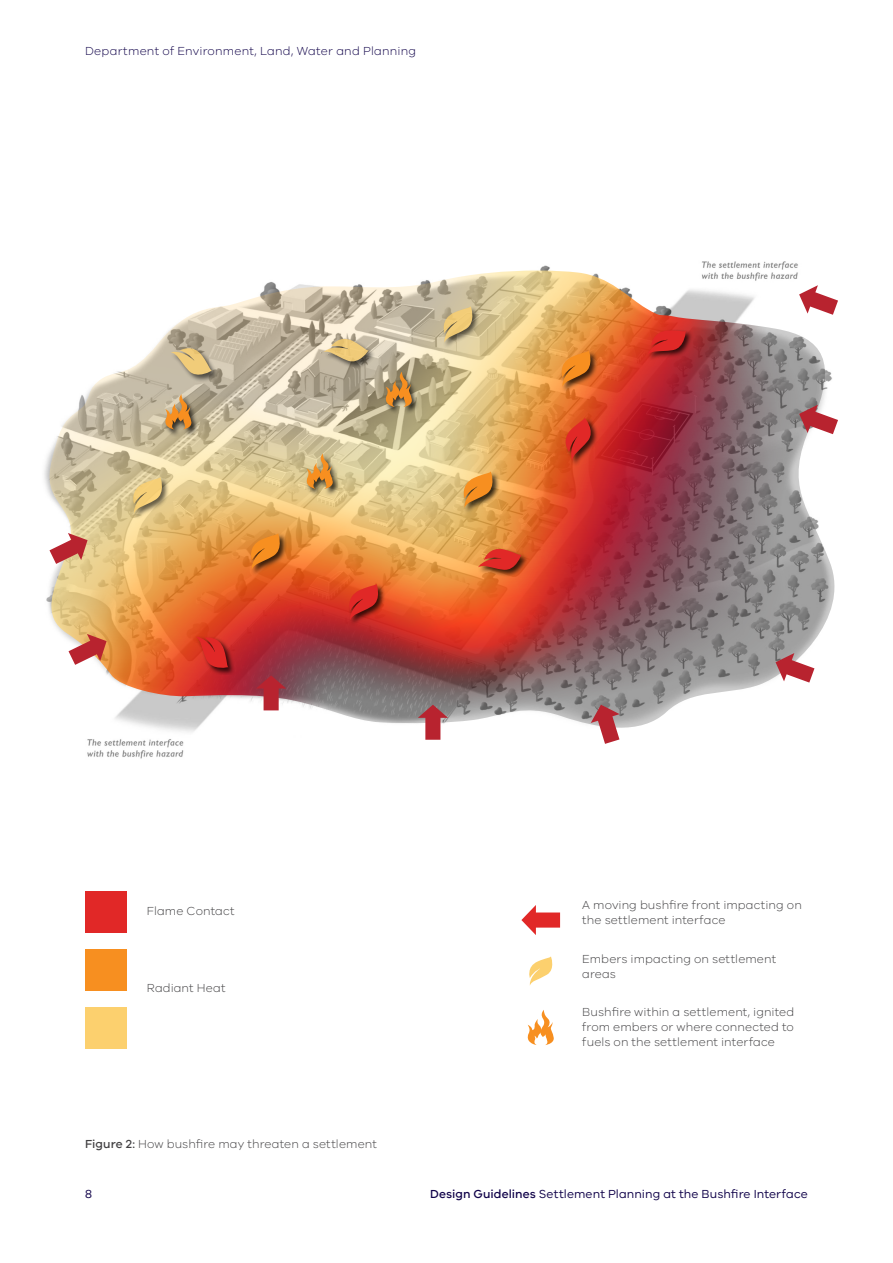
<style>
.page{position:relative;width:893px;height:1263px;background:#fff}
.page>*{position:absolute;margin:0;border:0;box-sizing:border-box;transform-origin:0 0}
.t1{font:300 12px/15px "VIC";letter-spacing:.01em;color:#414042}
.t2{font:12px "VIC";letter-spacing:.01em;color:#100249}
.t3{font:300 12px "VIC";letter-spacing:.015em;color:#100249}
.s1{font-weight:500}
</style>
<div class="page">
<img style="left:48px;top:270px;width:787px;height:460px">
<svg style="left:799px;top:405px;width:39px;height:29px"></svg>
<svg style="left:799px;top:285px;width:39px;height:30px"></svg>
<svg style="left:69px;top:634px;width:38px;height:31px"></svg>
<svg style="left:49px;top:533px;width:39px;height:31px"></svg>
<svg style="left:591px;top:705px;width:29px;height:39px"></svg>
<svg style="left:775px;top:653px;width:39px;height:29px"></svg>
<svg style="left:256px;top:675px;width:30px;height:35px"></svg>
<svg style="left:418px;top:705px;width:30px;height:35px"></svg>
<svg style="left:527px;top:1010px;width:27px;height:35px"></svg>
<svg style="left:521px;top:905px;width:39px;height:30px"></svg>
<div style="left:477px;top:548px;width:51px;height:29px;background:#000;opacity:.75"></div>
<svg style="left:478px;top:546px;width:44px;height:25px"></svg>
<div style="left:348px;top:583px;width:38px;height:44px;background:#000;opacity:.75"></div>
<svg style="left:345px;top:583px;width:38px;height:38px"></svg>
<div style="left:195px;top:635px;width:40px;height:40px;background:#000;opacity:.75"></div>
<svg style="left:195px;top:635px;width:34px;height:36px"></svg>
<div style="left:646px;top:329px;width:47px;height:32px;background:#000;opacity:.75"></div>
<svg style="left:647px;top:330px;width:39px;height:25px"></svg>
<div style="left:323px;top:337px;width:53px;height:32px;background:#000;opacity:.75"></div>
<svg style="left:323px;top:334px;width:46px;height:31px"></svg>
<div style="left:442px;top:305px;width:38px;height:45px;background:#000;opacity:.75"></div>
<svg style="left:440px;top:305px;width:37px;height:38px"></svg>
<div style="left:560px;top:349px;width:38px;height:45px;background:#000;opacity:.75"></div>
<svg style="left:558px;top:349px;width:37px;height:38px"></svg>
<div style="left:462px;top:470px;width:38px;height:45px;background:#000;opacity:.75"></div>
<svg style="left:460px;top:470px;width:37px;height:38px"></svg>
<div style="left:170px;top:346px;width:49px;height:36px;background:#000;opacity:.75"></div>
<svg style="left:170px;top:343px;width:43px;height:37px;background:#c5b289"></svg>
<div style="left:132px;top:476px;width:37px;height:44px;background:#000;opacity:.75"></div>
<svg style="left:129px;top:476px;width:38px;height:38px"></svg>
<div style="left:249px;top:532px;width:38px;height:45px;background:#000;opacity:.75"></div>
<svg style="left:247px;top:532px;width:37px;height:38px"></svg>
<div style="left:85px;top:891px;width:41px;height:42px;background:#e12827"></div>
<div style="left:85px;top:949px;width:41px;height:42px;background:#f78f20"></div>
<div style="left:85px;top:1007px;width:41px;height:42px;background:#fcd06e"></div>
<svg style="left:529px;top:956px;width:24px;height:30px"></svg>
<div style="left:564px;top:417px;width:34px;height:51px;background:#000;opacity:.75"></div>
<svg style="left:560px;top:417px;width:36px;height:44px;background:#ca3a21"></svg>
<div style="left:385px;top:371px;width:34px;height:43px;background:#000;opacity:.75"></div>
<svg style="left:385px;top:372px;width:29px;height:35px"></svg>
<div style="left:305px;top:453px;width:35px;height:43px;background:#000;opacity:.75"></div>
<svg style="left:306px;top:453px;width:29px;height:36px"></svg>
<div style="left:164px;top:393px;width:35px;height:44px;background:#000;opacity:.75"></div>
<svg style="left:165px;top:394px;width:29px;height:35px"></svg>
<p class="t3" style="left:85px;top:43px;width:333px">Department of Environment, Land, Water and Planning</p>
<p class="t1" style="left:147px;top:903px;width:89px">Flame Contact</p>
<p class="t1" style="left:147px;top:980px;width:80px">Radiant Heat</p>
<p class="t1" style="left:85px;top:1136px;width:293px"><span class="s1">Figure 2:</span> How bushfire may threaten a settlement</p>
<p class="t1" style="left:582px;top:897px;width:221px">A moving bushfire front impacting on the settlement interface</p>
<p class="t1" style="left:582px;top:951px;width:195px">Embers impacting on settlement areas</p>
<p class="t1" style="left:582px;top:1004px;width:214px;text-align:justify">Bushfire within a settlement, ignited from embers or where connected to fuels on the settlement interface</p>
<p class="t2" style="left:85px;top:1187px;width:8px">8</p>
<p class="t2" style="left:430px;top:1187px;width:379px"><span class="s1">Design Guidelines</span> Settlement Planning at the Bushfire Interface</p>
</div>
